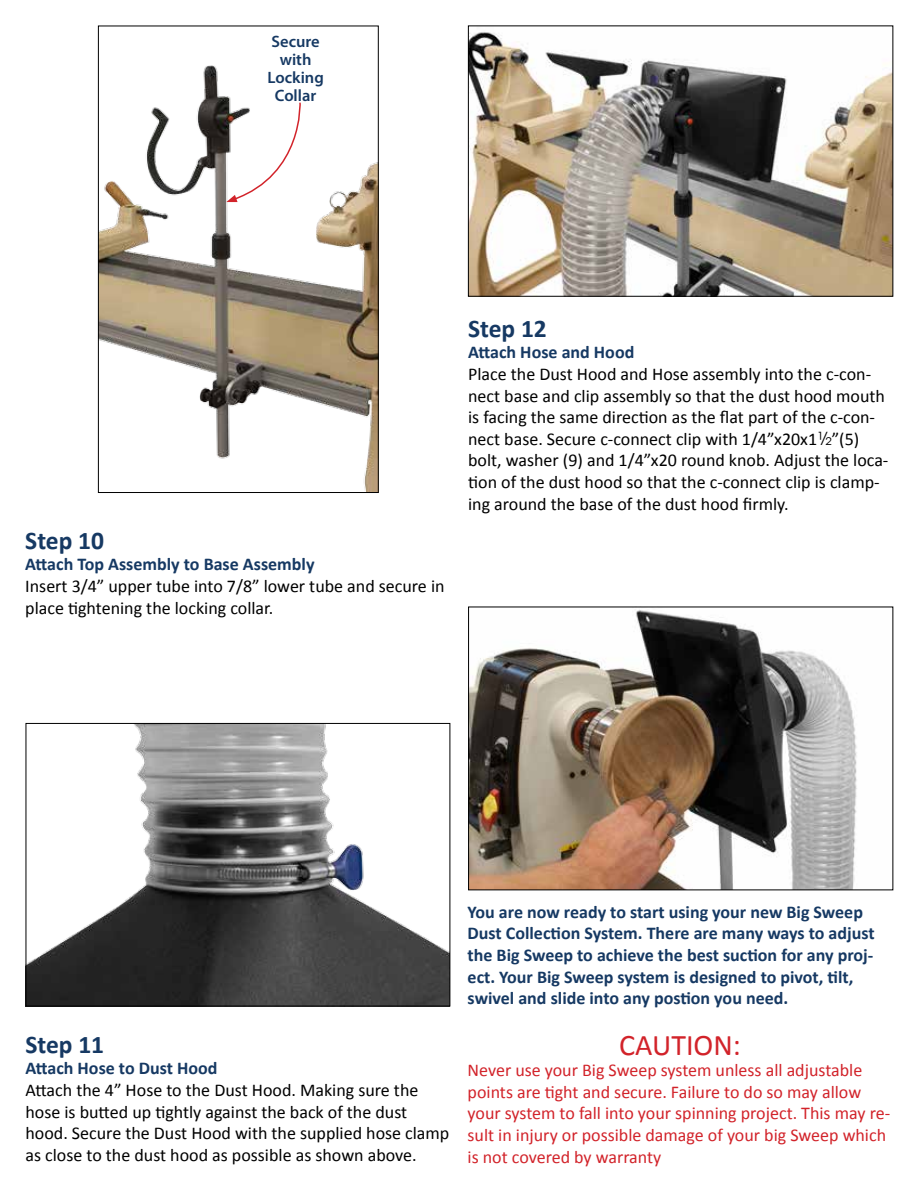
<style>
.page{position:relative;width:918px;height:1188px;background:#fff}
.page>*{position:absolute;margin:0;border:0;box-sizing:border-box;transform-origin:0 0}
.t1{font:30px "Calibri";color:#d2232a}
.t2{font:700 25.5px "Calibri";color:#163963}
.t3{font:18px/21.6px "Calibri";color:#000}
.t4{font:700 18px/21.6px "Calibri";color:#163963}
.t5{font:18px/21.6px "Calibri";color:#d2232a}
.t6{font:600 16.5px/18px "Myriad Pro";color:#163963;text-align:center}
.s1{font-family:"Atilla Normal"}
</style>
<div class="page">
<img style="left:470px;top:32px;width:421px;height:263px">
<div style="left:468px;top:26px;width:425px;height:271px;border:1px solid #000"></div>
<img style="left:27px;top:725px;width:421px;height:280px">
<div style="left:25px;top:723px;width:425px;height:284px;border:1px solid #000"></div>
<img style="left:100px;top:65px;width:277px;height:426px">
<div style="left:98px;top:26px;width:281px;height:467px;border:1px solid #000"></div>
<svg style="left:226px;top:101px;width:77px;height:101px"></svg>
<img style="left:470px;top:610px;width:387px;height:278px">
<p class="t6" style="left:267px;top:32px;width:58px">Secure with<br>Locking<br>Collar</p>
<h2 class="t2" style="left:25px;top:525px;width:80px">Step 10</h2>
<p class="t4" style="left:25px;top:553px;width:291px">Attach Top Assembly to Base Assembly</p>
<p class="t3" style="left:25px;top:574px;width:421px">Insert 3/4” upper tube into 7/8” lower tube and secure in place tightening the locking collar.</p>
<h2 class="t2" style="left:468px;top:313px;width:80px">Step 12</h2>
<p class="t4" style="left:468px;top:341px;width:168px">Attach Hose and Hood</p>
<p class="t3" style="left:468px;top:362px;width:422px">Place the Dust Hood and Hose assembly into the c-con&shy;nect base and clip assembly so that the dust hood mouth is facing the same direction as the flat part of the c-con&shy;nect base. Secure c-connect clip with 1/4”x20x1<span class="s1">½</span>”(5) bolt, washer (9) and 1/4”x20 round knob. Adjust the loca&shy;tion of the dust hood so that the c-connect clip is clamp&shy;ing around the base of the dust hood firmly.</p>
<h2 class="t2" style="left:26px;top:1029px;width:80px">Step 11</h2>
<p class="t4" style="left:26px;top:1057px;width:193px">Attach Hose to Dust Hood</p>
<p class="t3" style="left:26px;top:1078px;width:425px">Attach the 4” Hose to the Dust Hood. Making sure the hose is butted up tightly against the back of the dust hood. Secure the Dust Hood with the supplied hose clamp as close to the dust hood as possible as shown above.</p>
<p class="t4" style="left:468px;top:900px;width:409px">You are now ready to start using your new Big Sweep Dust Collection System. There are many ways to adjust the Big Sweep to achieve the best suction for any proj&shy;ect. Your Big Sweep system is designed to pivot, tilt, swivel and slide into any postion you need.</p>
<h1 class="t1" style="left:619px;top:1026px;width:123px">CAUTION:</h1>
<p class="t5" style="left:468px;top:1058px;width:424px">Never use your Big Sweep system unless all adjustable points are tight and secure. Failure to do so may allow your system to fall into your spinning project. This may re&shy;sult in injury or possible damage of your big Sweep which is not covered by warranty</p>
</div>
